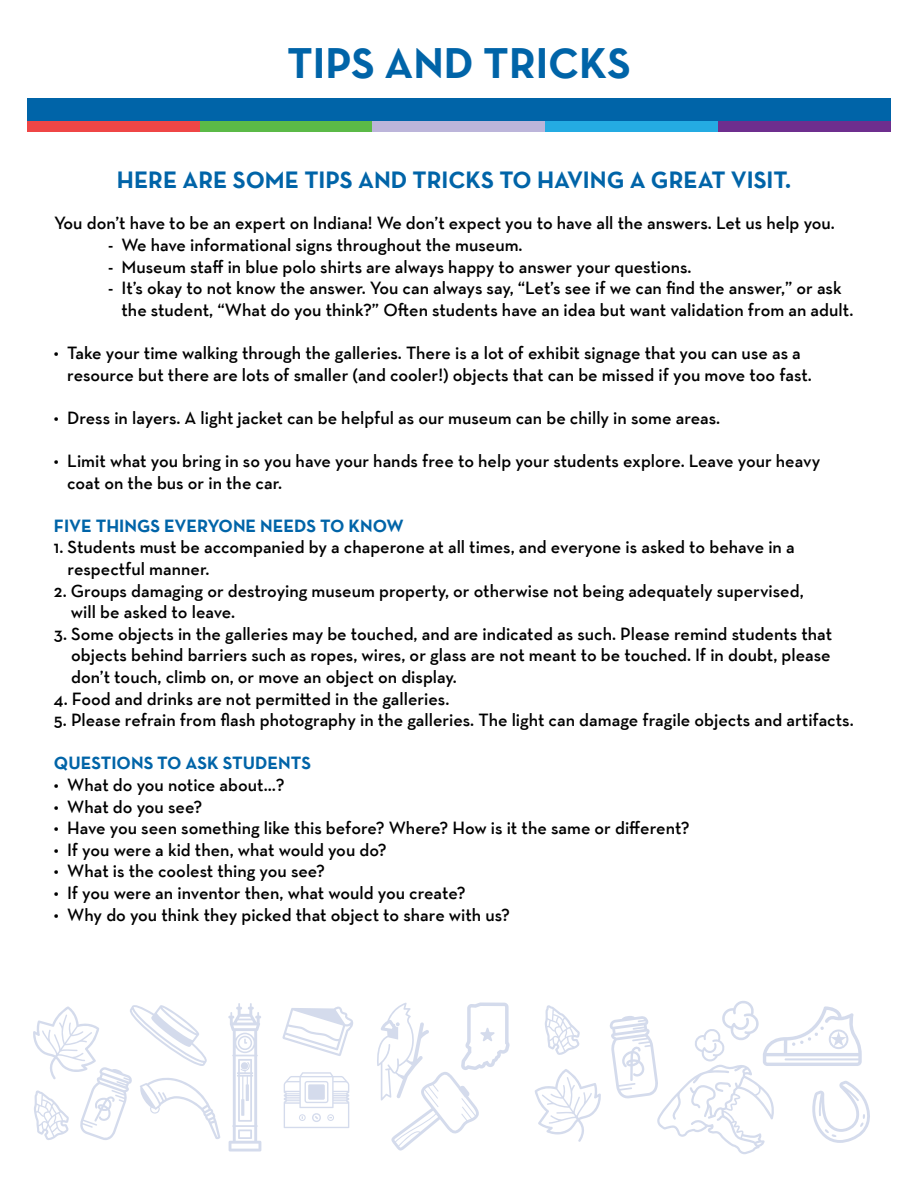
<style>
.page{position:relative;width:918px;height:1188px;background:#fff}
.page>*{position:absolute;margin:0;border:0;box-sizing:border-box;transform-origin:0 0}
.t1{font:700 43.5px "Neutraface Text TT";color:#0064a8}
.t2{font:700 24px "Neutraface Text TT";color:#0064a8}
.t3{font:600 18px/21.6px "Neutraface Text TT";color:#000}
.t4{font:700 18px "Neutraface Text TT";color:#0064a8}
</style>
<div class="page">
<svg style="left:228px;top:1003px;width:33px;height:149px"></svg>
<svg style="left:284px;top:1072px;width:65px;height:56px"></svg>
<svg style="left:282px;top:1006px;width:71px;height:50px"></svg>
<svg style="left:377px;top:1003px;width:133px;height:148px"></svg>
<svg style="left:33px;top:1005px;width:187px;height:135px"></svg>
<svg style="left:610px;top:1001px;width:260px;height:153px"></svg>
<svg style="left:535px;top:1069px;width:66px;height:73px"></svg>
<svg style="left:545px;top:1005px;width:35px;height:50px"></svg>
<div style="left:27px;top:98px;width:864px;height:23px;background:#0064a8"></div>
<div style="left:27px;top:121px;width:173px;height:11px;background:#ef4646"></div>
<div style="left:200px;top:121px;width:173px;height:11px;background:#5bba47"></div>
<div style="left:373px;top:121px;width:172px;height:11px;background:#bcb5da"></div>
<div style="left:545px;top:121px;width:173px;height:11px;background:#24abe2"></div>
<div style="left:718px;top:121px;width:173px;height:11px;background:#6e2e8e"></div>
<h1 class="t1" style="left:287px;top:35px;width:345px">TIPS AND TRICKS</h1>
<h2 class="t2" style="left:117px;top:164px;width:676px">HERE ARE SOME TIPS AND TRICKS TO HAVING A GREAT VISIT.</h2>
<p class="t3" style="left:54px;top:212px;width:782px">You don’t have to be an expert on Indiana! We don’t expect you to have all the answers. Let us help you.</p>
<p class="t3" style="left:108px;top:234px;width:416px">- We have informational signs throughout the museum.</p>
<p class="t3" style="left:108px;top:256px;width:585px">- Museum staff in blue polo shirts are always happy to answer your questions.</p>
<p class="t3" style="left:122px;top:277px;width:733px;text-indent:-14px">- It’s okay to not know the answer. You can always say, “Let’s see if we can find the answer,” or ask the student, “What do you think?” Often students have an idea but want validation from an adult.</p>
<p class="t3" style="left:67px;top:342px;width:746px;text-indent:-13px">• Take your time walking through the galleries. There is a lot of exhibit signage that you can use as a resource but there are lots of smaller (and cooler!) objects that can be missed if you move too fast.</p>
<p class="t3" style="left:54px;top:407px;width:668px">• Dress in layers. A light jacket can be helpful as our museum can be chilly in some areas.</p>
<p class="t3" style="left:67px;top:450px;width:755px;text-indent:-13px">• Limit what you bring in so you have your hands free to help your students explore. Leave your heavy coat on the bus or in the car.</p>
<p class="t4" style="left:54px;top:514px;width:351px">FIVE THINGS EVERYONE NEEDS TO KNOW</p>
<p class="t3" style="left:68px;top:536px;width:729px;text-indent:-14px">1. Students must be accompanied by a chaperone at all times, and everyone is asked to behave in a respectful manner.</p>
<p class="t3" style="left:71px;top:580px;width:734px;text-indent:-17px">2. Groups damaging or destroying museum property, or otherwise not being adequately supervised, will be asked to leave.</p>
<p class="t3" style="left:71px;top:623px;width:762px;text-align:justify;text-indent:-17px">3. Some objects in the galleries may be touched, and are indicated as such. Please remind students that objects behind barriers such as ropes, wires, or glass are not meant to be touched. If in doubt, please don’t touch, climb on, or move an object on display.</p>
<p class="t3" style="left:54px;top:688px;width:397px">4. Food and drinks are not permitted in the galleries.</p>
<p class="t3" style="left:54px;top:709px;width:801px">5. Please refrain from flash photography in the galleries. The light can damage fragile objects and artifacts.</p>
<p class="t4" style="left:54px;top:752px;width:259px">QUESTIONS TO ASK STUDENTS</p>
<p class="t3" style="left:54px;top:774px;width:232px">• What do you notice about…?</p>
<p class="t3" style="left:54px;top:796px;width:150px">• What do you see?</p>
<p class="t3" style="left:54px;top:817px;width:637px">• Have you seen something like this before? Where? How is it the same or different?</p>
<p class="t3" style="left:54px;top:839px;width:334px">• If you were a kid then, what would you do?</p>
<p class="t3" style="left:54px;top:860px;width:273px">• What is the coolest thing you see?</p>
<p class="t3" style="left:54px;top:882px;width:413px">• If you were an inventor then, what would you create?</p>
<p class="t3" style="left:54px;top:904px;width:457px">• Why do you think they picked that object to share with us?</p>
</div>
